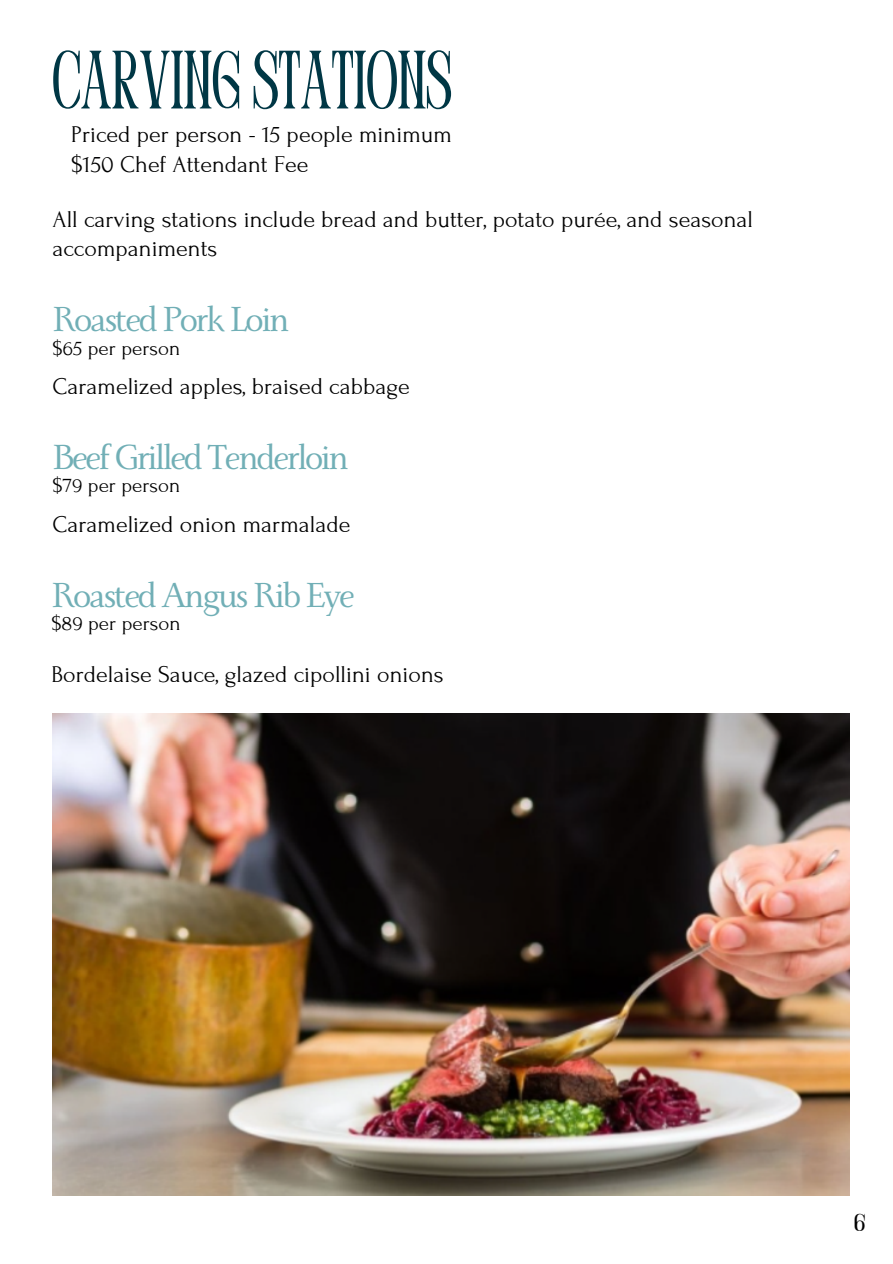
<style>
.page{position:relative;width:893px;height:1264px;background:#fff}
.page>*{position:absolute;margin:0;border:0;box-sizing:border-box;transform-origin:0 0}
.t1{font:condensed 82.5px "Perandoryv 2";color:#003745}
.t2{font:38.7px "Monterchi Serif";letter-spacing:-.065em;color:#71afb6}
.t3{font:24.45px "Perandoryv 2";color:#000001}
.t4{font:24px/29.2px "Forum";color:#000001}
.t5{font:21px "Forum";color:#000001}
</style>
<div class="page">
<img style="left:53px;top:713px;width:796px;height:482px">
<h3 class="t1" style="left:53px;top:47px;width:400px">CARVING STATIONS</h3>
<h3 class="t4" style="left:71px;top:120px;width:382px">Priced per person - 15 people minimum $150 Chef Attendant Fee</h3>
<p class="t4" style="left:53px;top:205px;width:702px">All carving stations include bread and butter, potato purée, and seasonal accompaniments</p>
<p class="t2" style="left:53px;top:300px;width:238px">Roasted Pork Loin</p>
<h2 class="t5" style="left:53px;top:336px;width:129px">$65 per person</h2>
<h3 class="t4" style="left:53px;top:372px;width:359px">Caramelized apples, braised cabbage</h3>
<h3 class="t2" style="left:53px;top:438px;width:298px">Beef Grilled Tenderloin</h3>
<h2 class="t5" style="left:53px;top:474px;width:129px">$79 per person</h2>
<p class="t4" style="left:53px;top:510px;width:299px">Caramelized onion marmalade</p>
<h3 class="t2" style="left:52px;top:575px;width:305px">Roasted Angus Rib Eye</h3>
<p class="t5" style="left:52px;top:612px;width:130px">$89 per person</p>
<p class="t4" style="left:52px;top:660px;width:394px">Bordelaise Sauce, glazed cipollini onions</p>
<h2 class="t3" style="left:854px;top:1212px;width:12px">6</h2>
</div>
